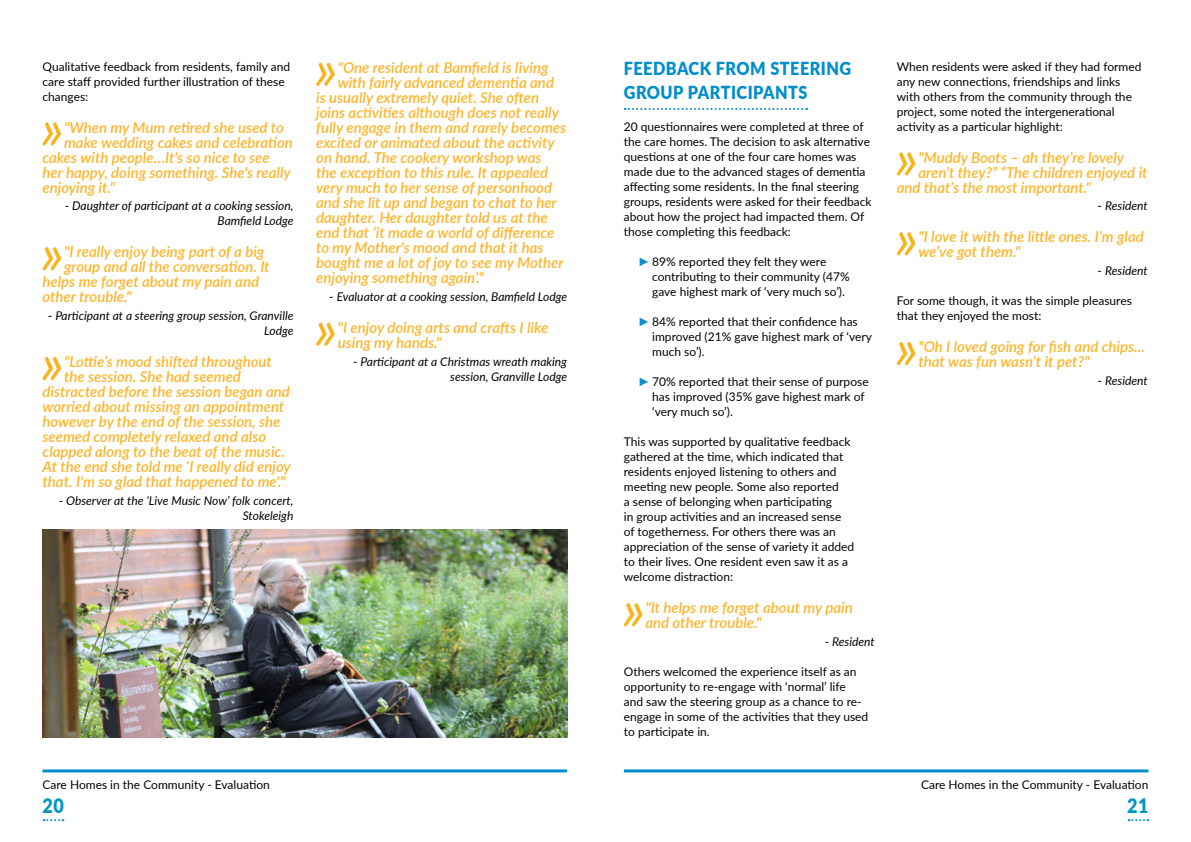
<style>
.page{position:relative;width:1191px;height:842px;background:#fff}
.page>*{position:absolute;margin:0;border:0;box-sizing:border-box;transform-origin:0 0}
.t1{font:italic 59.4px "Lato";color:#fab41b}
.t2{font:900 20px "Lato";color:#0096c1;scale:.9 1}
.t3{font:900 18px/24px "Lato";letter-spacing:.03em;color:#008ecb;scale:.9 1}
.t4{font:italic 600 15px/15px "Lato";color:#fab62d}
.t5{font:12px/15px "Lato";color:#020203}
.t6{font:italic 12px/15px "Lato";color:#020203;text-align:right}
.s1{color:#fab41b}
.s2{font-style:normal}
.s3{font-family:"Arial";color:#0b8fcd}
</style>
<div class="page">
<hr style="left:43px;top:769px;width:524px;height:3px;background:#008fcb">
<svg style="left:44px;top:819px;width:19px;height:2px"></svg>
<hr style="left:624px;top:769px;width:524px;height:3px;background:#008fcb">
<svg style="left:1128px;top:819px;width:20px;height:2px"></svg>
<svg style="left:625px;top:108px;width:182px;height:2px"></svg>
<img style="left:43px;top:529px;width:524px;height:208px">
<p class="t5" style="left:43px;top:58px;width:249px">Qualitative feedback from residents, family and care staff provided further illustration of these changes:</p>
<h1 class="t1" style="left:41px;top:86px;width:25px">»</h1>
<p class="t4" style="left:64px;top:119px;width:221px"><span class="s1">"</span>When my Mum retired she used to</p>
<p class="t4" style="left:64px;top:134px;width:230px">make wedding cakes and celebration</p>
<p class="t4" style="left:43px;top:149px;width:229px">cakes with people…It's so nice to see</p>
<p class="t4" style="left:43px;top:164px;width:250px">her happy, doing something. She's really</p>
<p class="t4" style="left:43px;top:179px;width:74px">enjoying it."</p>
<p class="t6" style="left:65px;top:198px;width:230px"><span class="s2">-</span> Daughter of participant at a cooking session,<br>Bamfield Lodge</p>
<h1 class="t1" style="left:41px;top:210px;width:25px">»</h1>
<p class="t4" style="left:64px;top:244px;width:202px"><span class="s1">"</span>I really enjoy being part of a big</p>
<p class="t4" style="left:64px;top:259px;width:207px">group and all the conversation. It</p>
<p class="t4" style="left:43px;top:274px;width:218px">helps me forget about my pain and</p>
<p class="t4" style="left:43px;top:289px;width:91px">other trouble."</p>
<p class="t6" style="left:48px;top:308px;width:247px"><span class="s2">-</span> Participant at a steering group session, Granville<br>Lodge</p>
<h1 class="t1" style="left:41px;top:320px;width:25px">»</h1>
<p class="t4" style="left:64px;top:354px;width:209px"><span class="s1">"</span>Lottie’s mood shifted throughout</p>
<p class="t4" style="left:64px;top:369px;width:178px">the session. She had seemed</p>
<p class="t4" style="left:43px;top:384px;width:249px">distracted before the session began and</p>
<p class="t4" style="left:43px;top:399px;width:243px">worried about missing an appointment</p>
<p class="t4" style="left:43px;top:414px;width:239px">however by the end of the session, she</p>
<p class="t4" style="left:43px;top:429px;width:225px">seemed completely relaxed and also</p>
<p class="t4" style="left:43px;top:444px;width:244px">clapped along to the beat of the music.</p>
<p class="t4" style="left:43px;top:459px;width:250px">At the end she told me ‘I really did enjoy</p>
<p class="t4" style="left:43px;top:474px;width:244px">that. I'm so glad that happened to me'."</p>
<p class="t6" style="left:59px;top:493px;width:236px"><span class="s2">-</span> Observer at the ‘Live Music Now’ folk concert,<br>Stokeleigh</p>
<h1 class="t1" style="left:314px;top:26px;width:25px">»</h1>
<p class="t4" style="left:338px;top:59px;width:212px"><span class="s1">"</span>One resident at Bamfield is living</p>
<p class="t4" style="left:338px;top:74px;width:218px">with fairly advanced dementia and</p>
<p class="t4" style="left:316px;top:89px;width:225px">is usually extremely quiet. She often</p>
<p class="t4" style="left:316px;top:104px;width:244px">joins activities although does not really</p>
<p class="t4" style="left:316px;top:119px;width:251px">fully engage in them and rarely becomes</p>
<p class="t4" style="left:316px;top:134px;width:240px">excited or animated about the activity</p>
<p class="t4" style="left:316px;top:149px;width:227px">on hand. The cookery workshop was</p>
<p class="t4" style="left:316px;top:164px;width:233px">the exception to this rule. It appealed</p>
<p class="t4" style="left:316px;top:179px;width:237px">very much to her sense of personhood</p>
<p class="t4" style="left:316px;top:194px;width:242px">and she lit up and began to chat to her</p>
<p class="t4" style="left:316px;top:209px;width:233px">daughter. Her daughter told us at the</p>
<p class="t4" style="left:316px;top:224px;width:240px">end that ‘it made a world of difference</p>
<p class="t4" style="left:316px;top:239px;width:229px">to my Mother's mood and that it has</p>
<p class="t4" style="left:316px;top:254px;width:249px">bought me a lot of joy to see my Mother</p>
<p class="t4" style="left:316px;top:269px;width:169px">enjoying something again’."</p>
<p class="t6" style="left:329px;top:288px;width:239px"><span class="s2">-</span> Evaluator at a cooking session, Bamfield Lodge</p>
<h1 class="t1" style="left:314px;top:286px;width:25px">»</h1>
<p class="t4" style="left:338px;top:319px;width:212px"><span class="s1">"</span>I enjoy doing arts and crafts I like using my hands."</p>
<p class="t6" style="left:353px;top:353px;width:215px"><span class="s2">-</span> Participant at a Christmas wreath making session, Granville Lodge</p>
<p class="t5" style="left:43px;top:777px;width:229px">Care Homes in the Community - Evaluation</p>
<h2 class="t2" style="left:43px;top:791px;width:25px">20</h2>
<h3 class="t3" style="left:624px;top:56px;width:254px">FEEDBACK FROM STEERING<br>GROUP PARTICIPANTS</h3>
<p class="t5" style="left:624px;top:119px;width:249px">20 questionnaires were completed at three of the care homes. The decision to ask alternative questions at one of the four care homes was made due to the advanced stages of dementia affecting some residents. In the final steering groups, residents were asked for their feedback about how the project had impacted them. Of those completing this feedback:</p>
<p class="t5" style="left:652px;top:254px;width:199px;text-indent:-14px"><span class="s3">►</span> 89% reported they felt they were contributing to their community (47% gave highest mark of ‘very much so’).</p>
<p class="t5" style="left:652px;top:314px;width:221px;text-indent:-14px"><span class="s3">►</span> 84% reported that their confidence has improved (21% gave highest mark of ‘very much so’).</p>
<p class="t5" style="left:652px;top:374px;width:218px;text-indent:-14px"><span class="s3">►</span> 70% reported that their sense of purpose has improved (35% gave highest mark of ‘very much so’).</p>
<p class="t5" style="left:624px;top:434px;width:232px">This was supported by qualitative feedback gathered at the time, which indicated that residents enjoyed listening to others and meeting new people. Some also reported<br>a sense of belonging when participating<br>in group activities and an increased sense of togetherness. For others there was an appreciation of the sense of variety it added to their lives. One resident even saw it as a welcome distraction:</p>
<h1 class="t1" style="left:622px;top:566px;width:25px">»</h1>
<p class="t4" style="left:645px;top:600px;width:209px"><span class="s1">"</span>It helps me forget about my pain and other trouble."</p>
<p class="t6" style="left:824px;top:634px;width:52px"><span class="s2">-</span> Resident</p>
<p class="t5" style="left:624px;top:664px;width:246px">Others welcomed the experience itself as an opportunity to re-engage with ‘normal’ life<br>and saw the steering group as a chance to re&shy;engage in some of the activities that they used to participate in.</p>
<p class="t5" style="left:896px;top:58px;width:246px">When residents were asked if they had formed any new connections, friendships and links with others from the community through the project, some noted the intergenerational activity as a particular highlight:</p>
<h1 class="t1" style="left:895px;top:116px;width:25px">»</h1>
<p class="t4" style="left:918px;top:149px;width:207px"><span class="s1">"</span>Muddy Boots – ah they’re lovely</p>
<p class="t4" style="left:918px;top:164px;width:231px">aren’t they?” “The children enjoyed it</p>
<p class="t4" style="left:896px;top:179px;width:196px">and that’s the most important."</p>
<p class="t6" style="left:1097px;top:198px;width:52px"><span class="s2">-</span> Resident</p>
<h1 class="t1" style="left:895px;top:195px;width:25px">»</h1>
<p class="t4" style="left:918px;top:229px;width:227px"><span class="s1">"</span>I love it with the little ones. I’m glad we’ve got them."</p>
<p class="t6" style="left:1097px;top:263px;width:52px"><span class="s2">-</span> Resident</p>
<p class="t5" style="left:896px;top:293px;width:237px">For some though, it was the simple pleasures that they enjoyed the most:</p>
<h1 class="t1" style="left:895px;top:305px;width:25px">»</h1>
<p class="t4" style="left:918px;top:339px;width:228px"><span class="s1">"</span>Oh I loved going for fish and chips... that was fun wasn’t it pet?"</p>
<p class="t6" style="left:1097px;top:373px;width:52px"><span class="s2">-</span> Resident</p>
<p class="t5" style="left:921px;top:777px;width:229px">Care Homes in the Community - Evaluation</p>
<h2 class="t2" style="left:1127px;top:791px;width:25px">21</h2>
</div>
